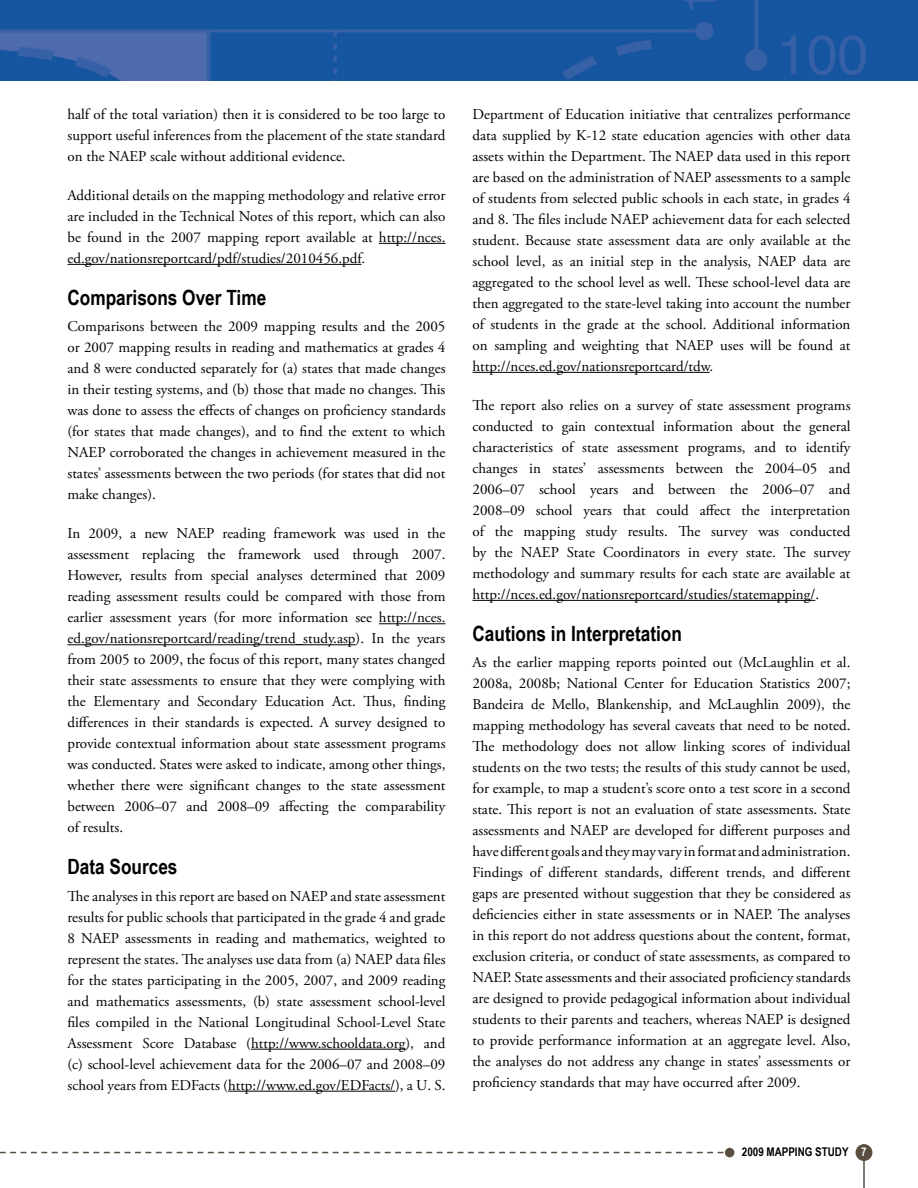
<style>
.page{position:relative;width:918px;height:1188px;background:#fff}
.page>*{position:absolute;margin:0;border:0;box-sizing:border-box;transform-origin:0 0}
.t1{font:700 21px "Arial Narrow";color:#000}
.body{font:15px/21px "Adobe Garamond Pro";color:#000;text-align:justify}
.t2{font:700 12px "Arial Narrow";color:#000}
.s1{color:#fff}
</style>
<div class="page">
<div style="left:856px;top:1144px;width:16px;height:17px;background:#594e40;border-radius:50%"></div>
<hr style="left:863px;top:1159px;width:2px;height:29px;background:#594e40">
<svg style="left:0;top:1152px;width:723px;height:1px"></svg>
<img style="left:0;top:0;width:728px;height:81px">
<div style="left:725px;top:1148px;width:9px;height:9px;background:#594e40;border-radius:50%"></div>
<img style="left:728px;top:0;width:190px;height:81px">
<hr style="left:379px;top:243px;width:66px;height:1px;background:#000">
<hr style="left:68px;top:264px;width:293px;height:1px;background:#000">
<hr style="left:379px;top:623px;width:66px;height:1px;background:#000">
<hr style="left:68px;top:644px;width:288px;height:1px;background:#000">
<hr style="left:251px;top:1049px;width:154px;height:1px;background:#000">
<hr style="left:228px;top:1091px;width:167px;height:1px;background:#000">
<hr style="left:472px;top:372px;width:238px;height:1px;background:#000">
<hr style="left:472px;top:600px;width:343px;height:1px;background:#000">
<p class="body" style="left:68px;top:104px;width:379px">half of the total variation) then it is considered to be too large to support useful inferences from the placement of the state standard on the NAEP scale without additional evidence.</p>
<p class="body" style="left:68px;top:185px;width:380px">Additional details on the mapping methodology and relative error are included in the Technical Notes of this report, which can also be found in the 2007 mapping report available at http://nces. ed.gov/nationsreportcard/pdf/studies/2010456.pdf.</p>
<h2 class="t1" style="left:68px;top:282px;width:200px">Comparisons Over Time</h2>
<p class="body" style="left:68px;top:317px;width:380px">Comparisons between the 2009 mapping results and the 2005 or 2007 mapping results in reading and mathematics at grades 4 and 8 were conducted separately for (a) states that made changes in their testing systems, and (b) those that made no changes. This was done to assess the effects of changes on proficiency standards (for states that made changes), and to find the extent to which NAEP corroborated the changes in achievement measured in the states’ assessments between the two periods (for states that did not make changes).</p>
<p class="body" style="left:68px;top:524px;width:380px">In 2009, a new NAEP reading framework was used in the assessment replacing the framework used through 2007.<br>However, results from special analyses determined that 2009 reading assessment results could be compared with those from earlier assessment years (for more information see http://nces. ed.gov/nationsreportcard/reading/trend_study.asp). In the years from 2005 to 2009, the focus of this report, many states changed their state assessments to ensure that they were complying with the Elementary and Secondary Education Act. Thus, finding differences in their standards is expected. A survey designed to provide contextual information about state assessment programs was conducted. States were asked to indicate, among other things, whether there were significant changes to the state assessment between 2006–07 and 2008–09 affecting the comparability of results.</p>
<h2 class="t1" style="left:68px;top:851px;width:112px">Data Sources</h2>
<p class="body" style="left:68px;top:886px;width:380px">The analyses in this report are based on NAEP and state assessment results for public schools that participated in the grade 4 and grade 8 NAEP assessments in reading and mathematics, weighted to represent the states. The analyses use data from (a) NAEP data files for the states participating in the 2005, 2007, and 2009 reading and mathematics assessments, (b) state assessment school-level files compiled in the National Longitudinal School-Level State Assessment Score Database (http://www.schooldata.org), and (c) school-level achievement data for the 2006–07 and 2008–09 school years from EDFacts (http://www.ed.gov/EDFacts/), a U. S.</p>
<p class="body" style="left:472px;top:104px;width:380px">Department of Education initiative that centralizes performance data supplied by K-12 state education agencies with other data assets within the Department. The NAEP data used in this report are based on the administration of NAEP assessments to a sample of students from selected public schools in each state, in grades 4 and 8. The files include NAEP achievement data for each selected student. Because state assessment data are only available at the school level, as an initial step in the analysis, NAEP data are aggregated to the school level as well. These school-level data are then aggregated to the state-level taking into account the number of students in the grade at the school. Additional information on sampling and weighting that NAEP uses will be found at http://nces.ed.gov/nationsreportcard/tdw.</p>
<p class="body" style="left:472px;top:395px;width:380px">The report also relies on a survey of state assessment programs conducted to gain contextual information about the general characteristics of state assessment programs, and to identify changes in states’ assessments between the 2004–05 and 2006–07 school years and between the 2006–07 and 2008–09 school years that could affect the interpretation of the mapping study results. The survey was conducted by the NAEP State Coordinators in every state. The survey methodology and summary results for each state are available at http://nces.ed.gov/nationsreportcard/studies/statemapping/.</p>
<h2 class="t1" style="left:472px;top:618px;width:211px">Cautions in Interpretation</h2>
<p class="body" style="left:472px;top:653px;width:380px">As the earlier mapping reports pointed out (McLaughlin et al.<br>2008a, 2008b; National Center for Education Statistics 2007; Bandeira de Mello, Blankenship, and McLaughlin 2009), the mapping methodology has several caveats that need to be noted.<br>The methodology does not allow linking scores of individual students on the two tests; the results of this study cannot be used, for example, to map a student’s score onto a test score in a second state. This report is not an evaluation of state assessments. State assessments and NAEP are developed for different purposes and have different goals and they may vary in format and administration.<br>Findings of different standards, different trends, and different gaps are presented without suggestion that they be considered as deficiencies either in state assessments or in NAEP. The analyses in this report do not address questions about the content, format, exclusion criteria, or conduct of state assessments, as compared to NAEP. State assessments and their associated proficiency standards are designed to provide pedagogical information about individual students to their parents and teachers, whereas NAEP is designed to provide performance information at an aggregate level. Also, the analyses do not address any change in states’ assessments or proficiency standards that may have occurred after 2009.</p>
<p class="t2" style="left:742px;top:1143px;width:126px">2009 MAPPING STUDY <span class="s1">7</span></p>
</div>
